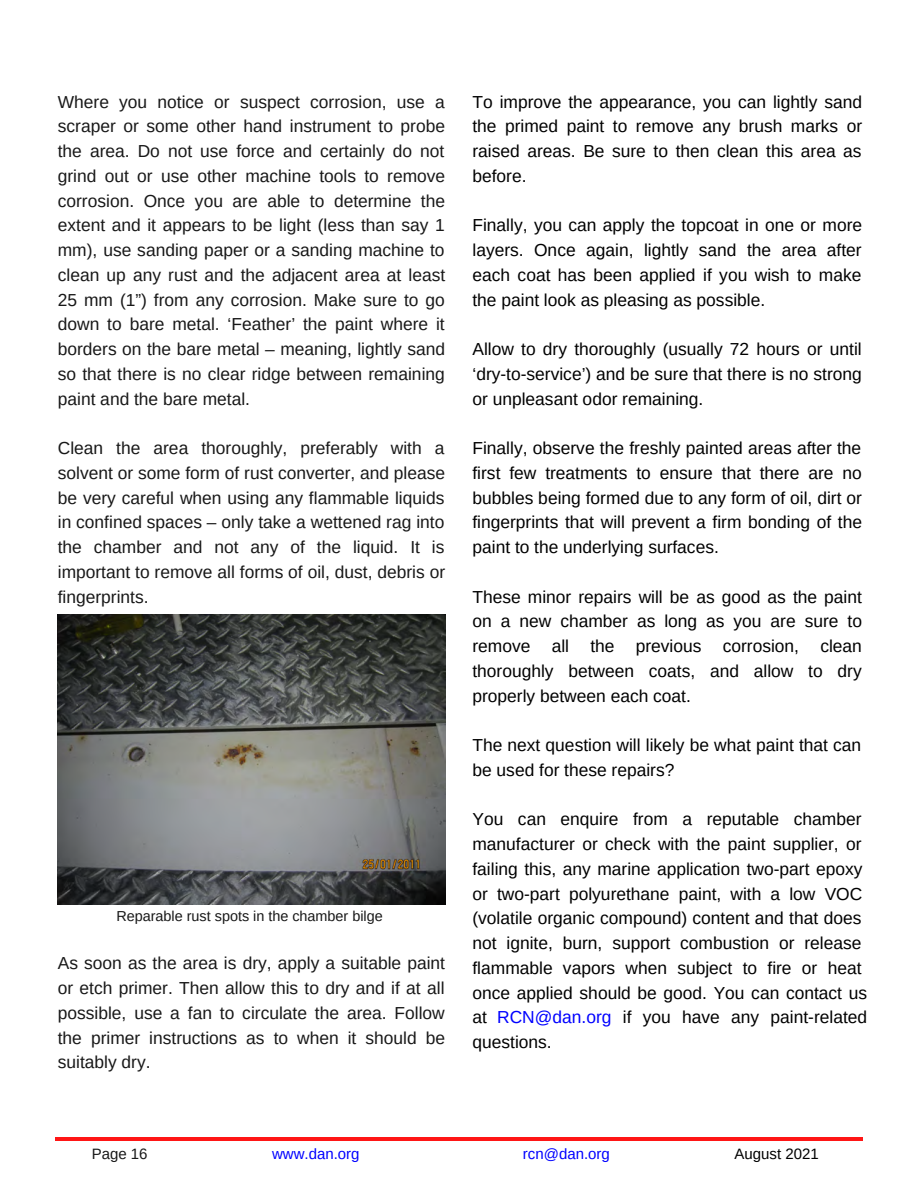
<style>
.page{position:relative;width:918px;height:1188px;background:#fff}
.page>*{position:absolute;margin:0;border:0;box-sizing:border-box;transform-origin:0 0}
.t1{font:17.4px/24.8px "Arimo";color:#000;text-align:justify}
.t2{font:17.4px/24.8px "Arimo";color:#181818;text-align:justify}
.t3{font:15px "Arimo";color:#00f}
.t4{font:15px "Arimo";color:#000}
.t5{font:15px "Arimo";color:#181818}
.t6{font:14.4px "Arimo";color:#181818}
.s1{color:#00f}
</style>
<div class="page">
<hr style="left:55px;top:1137px;width:808px;height:3px;background:#ff1616">
<img style="left:58px;top:614px;width:388px;height:291px">
<p class="t2" style="left:58px;top:89px;width:389px">Where you notice or suspect corrosion, use a scraper or some other hand instrument to probe the area. Do not use force and certainly do not grind out or use other machine tools to remove corrosion. Once you are able to determine the extent and it appears to be light (less than say 1 mm), use sanding paper or a sanding machine to clean up any rust and the adjacent area at least 25 mm (1”) from any corrosion. Make sure to go down to bare metal. ‘Feather’ the paint where it borders on the bare metal – meaning, lightly sand so that there is no clear ridge between remaining paint and the bare metal.</p>
<p class="t2" style="left:58px;top:436px;width:389px">Clean the area thoroughly, preferably with a solvent or some form of rust converter, and please be very careful when using any flammable liquids in confined spaces – only take a wettened rag into the chamber and not any of the liquid. It is important to remove all forms of oil, dust, debris or fingerprints.</p>
<p class="t6" style="left:116px;top:908px;width:268px">Reparable rust spots in the chamber bilge</p>
<p class="t2" style="left:58px;top:951px;width:389px">As soon as the area is dry, apply a suitable paint or etch primer. Then allow this to dry and if at all possible, use a fan to circulate the area. Follow the primer instructions as to when it should be suitably dry.</p>
<p class="t1" style="left:472px;top:89px;width:391px">To improve the appearance, you can lightly sand the primed paint to remove any brush marks or raised areas. Be sure to then clean this area as before.</p>
<p class="t1" style="left:472px;top:213px;width:391px">Finally, you can apply the topcoat in one or more layers. Once again, lightly sand the area after each coat has been applied if you wish to make the paint look as pleasing as possible.</p>
<p class="t1" style="left:472px;top:337px;width:391px">Allow to dry thoroughly (usually 72 hours or until ‘dry-to-service’) and be sure that there is no strong or unpleasant odor remaining.</p>
<p class="t1" style="left:472px;top:436px;width:391px">Finally, observe the freshly painted areas after the first few treatments to ensure that there are no bubbles being formed due to any form of oil, dirt or fingerprints that will prevent a firm bonding of the paint to the underlying surfaces.</p>
<p class="t1" style="left:472px;top:584px;width:391px">These minor repairs will be as good as the paint on a new chamber as long as you are sure to remove all the previous corrosion, clean thoroughly between coats, and allow to dry properly between each coat.</p>
<p class="t1" style="left:472px;top:733px;width:390px">The next question will likely be what paint that can be used for these repairs?</p>
<p class="t1" style="left:472px;top:807px;width:396px;text-align:left">You can enquire from a reputable chamber manufacturer or check with the paint supplier, or failing this, any marine application two-part epoxy or two-part polyurethane paint, with a low VOC (volatile organic compound) content and that does not ignite, burn, support combustion or release flammable vapors when subject to fire or heat once applied should be good. You can contact us at <span class="s1">RCN@dan.org</span> if you have any paint-related questions.</p>
<p class="t5" style="left:92px;top:1146px;width:57px">Page 16</p>
<p class="t3" style="left:272px;top:1146px;width:89px">www.dan.org</p>
<p class="t3" style="left:523px;top:1146px;width:88px">rcn@dan.org</p>
<p class="t4" style="left:735px;top:1146px;width:86px">August 2021</p>
</div>
